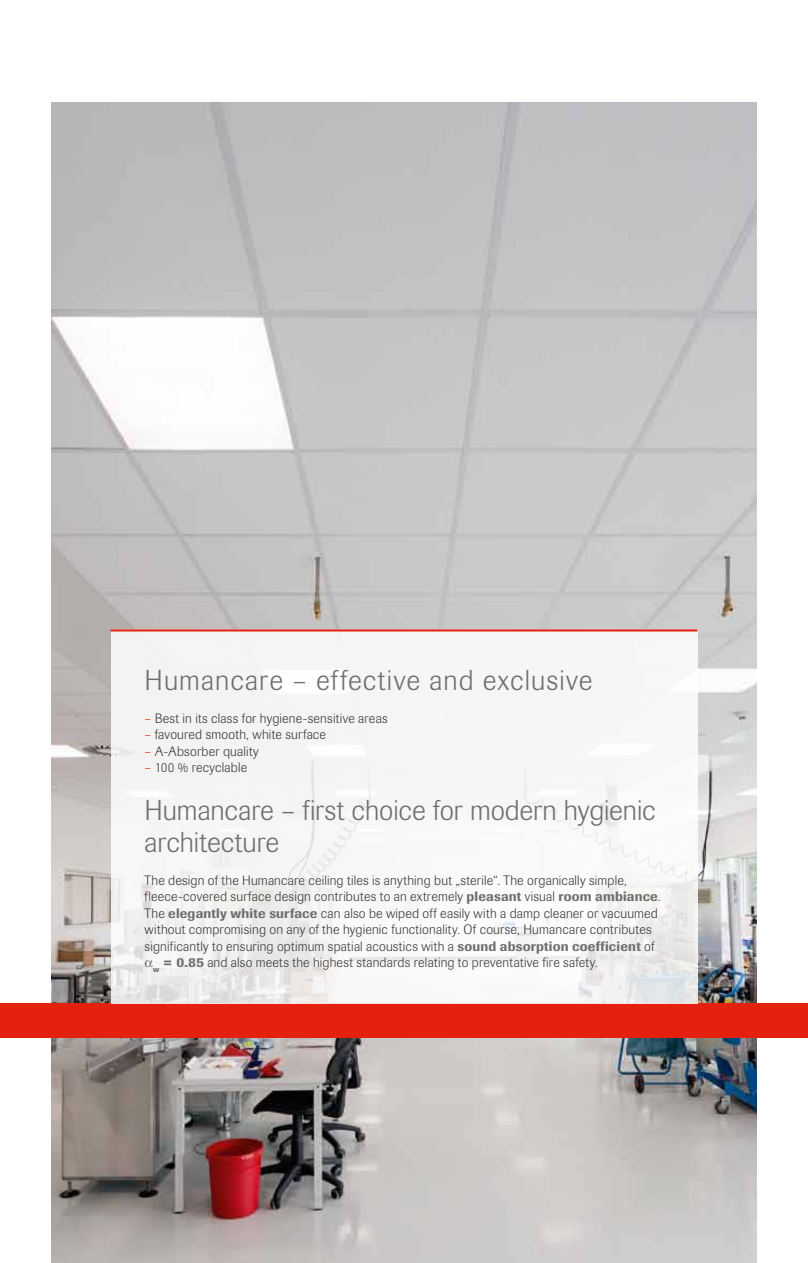
<style>
.page{position:relative;width:808px;height:1263px;background:#fff}
.page>*{position:absolute;margin:0;border:0;box-sizing:border-box;transform-origin:0 0}
.t1{font:300 28.5px/31.3px "Imago Pro";color:#6f6f6e}
.t2{font:300 28.5px "Imago Pro";letter-spacing:.035em;color:#6f6f6e}
.t3{font:300 13.5px "Imago Pro";letter-spacing:.015em;color:#3b3b3a}
.s1{color:#e4200e}
.s2{font-weight:500;color:#6f6f6e}
</style>
<div class="page">
<img style="left:51px;top:102px;width:706px;height:1161px">
<div style="left:0;top:1003px;width:808px;height:34px;background:#e4200e"></div>
<svg style="left:111px;top:631px;width:586px;height:372px;fill:#f6f6f5"></svg>
<hr style="left:111px;top:629px;width:586px;height:2px;background:#e4200e">
<svg style="left:145px;top:960px;width:8px;height:7px"></svg>
<h1 class="t2" style="left:145px;top:661px;width:449px">Humancare – effective and exclusive</h1>
<p class="t3" style="left:145px;top:709px;width:245px"><span class="s1">–</span> Best in its class for hygiene-sensitive areas</p>
<p class="t3" style="left:145px;top:726px;width:183px"><span class="s1">–</span> favoured smooth, white surface</p>
<p class="t3" style="left:145px;top:742px;width:116px"><span class="s1">–</span> A-Absorber quality</p>
<p class="t3" style="left:145px;top:759px;width:104px"><span class="s1">–</span> 100 % recyclable</p>
<h1 class="t1" style="left:145px;top:794px;width:513px">Humancare – first choice for modern hygienic architecture</h1>
<p class="t3" style="left:145px;top:871px;width:484px">The design of the Humancare ceiling tiles is anything but „sterile“. The organically simple,</p>
<p class="t3" style="left:145px;top:888px;width:518px">fleece-covered surface design contributes to an extremely <span class="s2">pleasant</span> visual <span class="s2">room ambiance</span>.</p>
<p class="t3" style="left:145px;top:904px;width:515px">The <span class="s2">elegantly white surface</span> can also be wiped off easily with a damp cleaner or vacuumed</p>
<p class="t3" style="left:145px;top:920px;width:509px">without compromising on any of the hygienic functionality. Of course, Humancare contributes</p>
<p class="t3" style="left:145px;top:937px;width:511px">significantly to ensuring optimum spatial acoustics with a <span class="s2">sound absorption coefficient</span> of</p>
<p class="t3" style="left:153px;top:954px;width:446px"><sub>w</sub> <span class="s2">= 0.85</span> and also meets the highest standards relating to preventative fire safety.</p>
</div>
